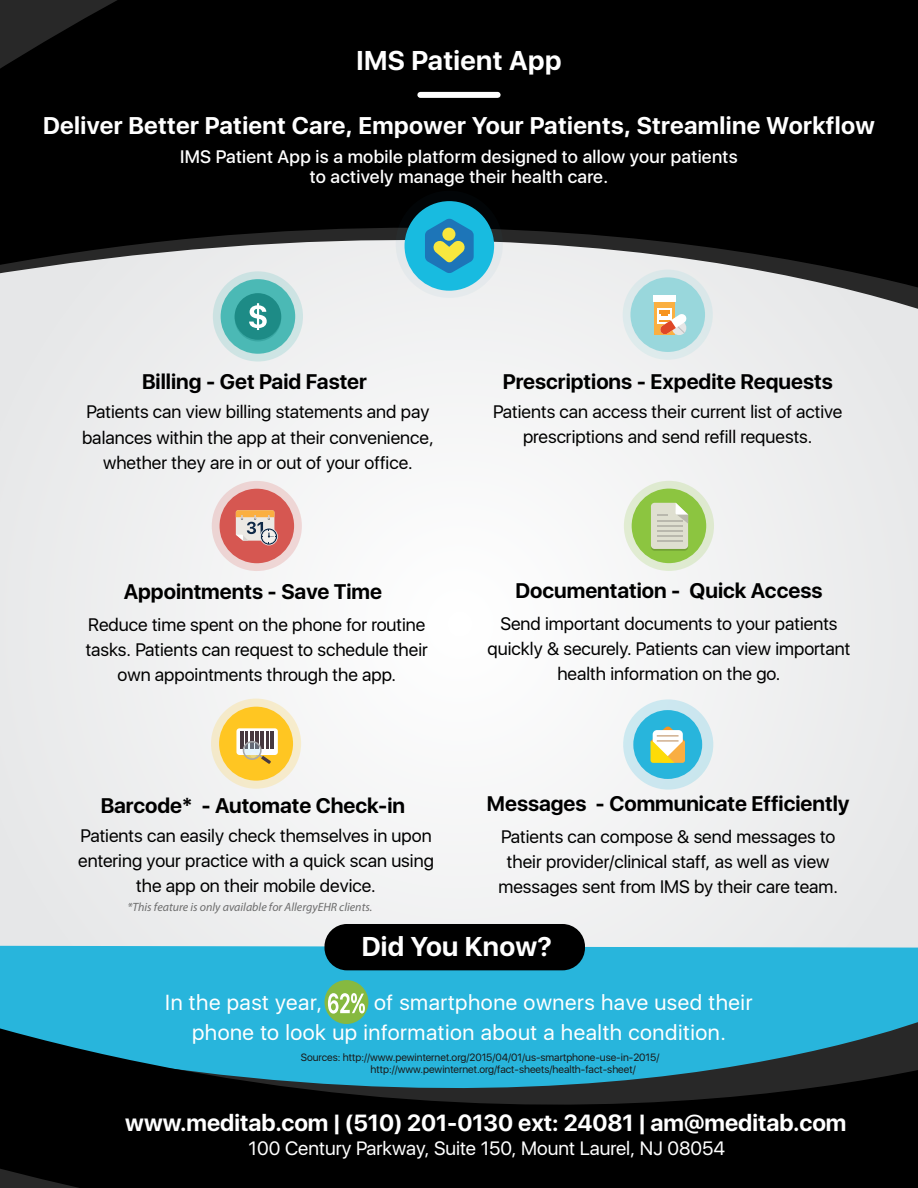
<style>
.page{position:relative;width:918px;height:1188px;background:#fff}
.page>*{position:absolute;margin:0;border:0;box-sizing:border-box;transform-origin:0 0}
.t1{font:700 27px "SFUI Display";letter-spacing:.015em;color:#fff}
.t2{font:700 24px "SFUI Display";letter-spacing:.015em;color:#fff}
.t3{font:700 23.25px "SFUI Display";color:#fff}
.t4{font:21.6px/30px "SFUI Display";letter-spacing:.025em;color:#fff}
.t5{font:700 21px "SFUI Display";color:#000}
.t6{font:19.2px "SFUI Display";color:#fff}
.t7{font:18px/25.2px "SFUI Display";color:#000;text-align:center}
.t8{font:500 18px/19.4px "SFUI Display";letter-spacing:.015em;color:#fff;text-align:center}
.t9{font:italic 12px "Myriad Pro";color:#6d6d6d}
.t10{font:10.5px/12.1px "SFUI Display";color:#191919}
</style>
<div class="page">
<div style="left:0;top:59px;width:918px;height:1129px;background:#f0f1f1"></div>
<div style="left:0;top:946px;width:918px;height:55px;background:#28b5dc"></div>
<svg style="left:0;top:1003px;width:918px;height:185px;background:#114250"></svg>
<svg style="left:0;top:0;width:918px;height:310px;background:#222223"></svg>
<div style="left:325px;top:924px;width:260px;height:46px;background:#000;border-radius:23px"></div>
<div style="left:325px;top:980px;width:43px;height:44px;background:#86b940;border-radius:50%"></div>
<svg style="left:328px;top:993px;width:37px;height:21px"></svg>
<div style="left:623px;top:270px;width:90px;height:90px;background:#dce9ea;border-radius:50%"></div>
<div style="left:630px;top:277px;width:75px;height:75px;background:#99d7dc;border-radius:50%"></div>
<div style="left:655px;top:301px;width:20px;height:33px;background:#faaf41"></div>
<div style="left:653px;top:295px;width:23px;height:6px;background:#fff"></div>
<svg style="left:657px;top:308px;width:15px;height:16px"></svg>
<svg style="left:660px;top:311px;width:27px;height:24px"></svg>
<svg style="left:213px;top:271px;width:90px;height:91px;background:#cbe2e2"></svg>
<div style="left:221px;top:279px;width:74px;height:75px;background:#4bb9b5;border-radius:50%"></div>
<div style="left:235px;top:295px;width:46px;height:46px;background:#36a4a0;border-radius:50%"></div>
<div style="left:235px;top:293px;width:46px;height:47px;background:#1d8b86;border-radius:50%"></div>
<svg style="left:249px;top:303px;width:18px;height:27px"></svg>
<svg style="left:212px;top:481px;width:90px;height:90px;background:#ecd1d0"></svg>
<div style="left:220px;top:489px;width:74px;height:74px;background:#d65751;border-radius:50%"></div>
<svg style="left:236px;top:510px;width:42px;height:35px"></svg>
<svg style="left:624px;top:481px;width:90px;height:90px;background:#dce9cc"></svg>
<div style="left:632px;top:489px;width:74px;height:74px;background:#8cc540;border-radius:50%"></div>
<svg style="left:651px;top:503px;width:37px;height:48px;background:#d4d9c1"></svg>
<hr style="left:657px;top:525px;width:25px;height:2px;background:#b9b8ad">
<hr style="left:657px;top:530px;width:25px;height:2px;background:#b9b8ad">
<hr style="left:657px;top:535px;width:25px;height:2px;background:#b9b8ad">
<hr style="left:657px;top:540px;width:25px;height:2px;background:#b9b8ad">
<div style="left:420px;top:92px;width:78px;height:6px;background:#fff"></div>
<svg style="left:211px;top:699px;width:90px;height:90px;background:#f5e9c9"></svg>
<div style="left:219px;top:707px;width:74px;height:74px;background:#ffc622;border-radius:50%"></div>
<div style="left:236px;top:728px;width:42px;height:27px;background:#fff;border-radius:3px"></div>
<hr style="left:240px;top:732px;width:3px;height:17px;background:#473940">
<svg style="left:243px;top:732px;width:31px;height:32px"></svg>
<div style="left:623px;top:699px;width:90px;height:91px;background:#cbe7ef;border-radius:50%"></div>
<div style="left:633px;top:710px;width:69px;height:69px;background:#28b5dc;border-radius:50%"></div>
<svg style="left:651px;top:726px;width:34px;height:37px"></svg>
<hr style="left:657px;top:740px;width:22px;height:2px;background:#c1966b">
<svg style="left:396px;top:191px;width:107px;height:107px"></svg>
<h1 class="t1" style="left:357px;top:42px;width:206px">IMS Patient App</h1>
<h2 class="t2" style="left:43px;top:108px;width:833px">Deliver Better Patient Care, Empower Your Patients, Streamline Workflow</h2>
<p class="t8" style="left:180px;top:148px;width:559px">IMS Patient App is a mobile platform designed to allow your patients to actively manage their health care.</p>
<p class="t5" style="left:142px;top:367px;width:226px">Billing - Get Paid Faster</p>
<p class="t5" style="left:503px;top:366px;width:332px">Prescriptions - Expedite Requests</p>
<p class="t7" style="left:82px;top:400px;width:353px">Patients can view billing statements and pay balances within the app at their convenience, whether they are in or out of your office.</p>
<p class="t7" style="left:493px;top:400px;width:351px">Patients can access their current list of active prescriptions and send refill requests.</p>
<p class="t5" style="left:124px;top:577px;width:260px">Appointments - Save Time</p>
<p class="t5" style="left:515px;top:575px;width:308px">Documentation - Quick Access</p>
<p class="t7" style="left:86px;top:613px;width:344px">Reduce time spent on the phone for routine tasks. Patients can request to schedule their own appointments through the app.</p>
<p class="t7" style="left:488px;top:612px;width:364px">Send important documents to your patients quickly &amp; securely. Patients can view important health information on the go.</p>
<p class="t5" style="left:101px;top:791px;width:306px">Barcode* - Automate Check-in</p>
<p class="t5" style="left:487px;top:789px;width:364px">Messages - Communicate Efficiently</p>
<p class="t7" style="left:78px;top:824px;width:357px">Patients can easily check themselves in upon entering your practice with a quick scan using the app on their mobile device.</p>
<p class="t7" style="left:498px;top:825px;width:341px">Patients can compose &amp; send messages to their provider/clinical staff, as well as view messages sent from IMS by their care team.</p>
<p class="t9" style="left:128px;top:900px;width:246px">*This feature is only available for AllergyEHR clients.</p>
<h1 class="t1" style="left:362px;top:928px;width:192px">Did You Know?</h1>
<p class="t4" style="left:165px;top:989px;width:158px">In the past year,</p>
<p class="t4" style="left:192px;top:989px;width:562px;text-indent:182px">of smartphone owners have used their phone to look up information about a health condition.</p>
<p class="t10" style="left:371px;top:1052px;width:290px;text-indent:-70px">Sources: http://www.pewinternet.org/2015/04/01/us-smartphone-use-in-2015/ http://www.pewinternet.org/fact-sheets/health-fact-sheet/</p>
<p class="t3" style="left:125px;top:1106px;width:723px">www.meditab.com | (510) 201-0130 ext: 24081 | am@meditab.com</p>
<p class="t6" style="left:249px;top:1135px;width:478px">100 Century Parkway, Suite 150, Mount Laurel, NJ 08054</p>
</div>
